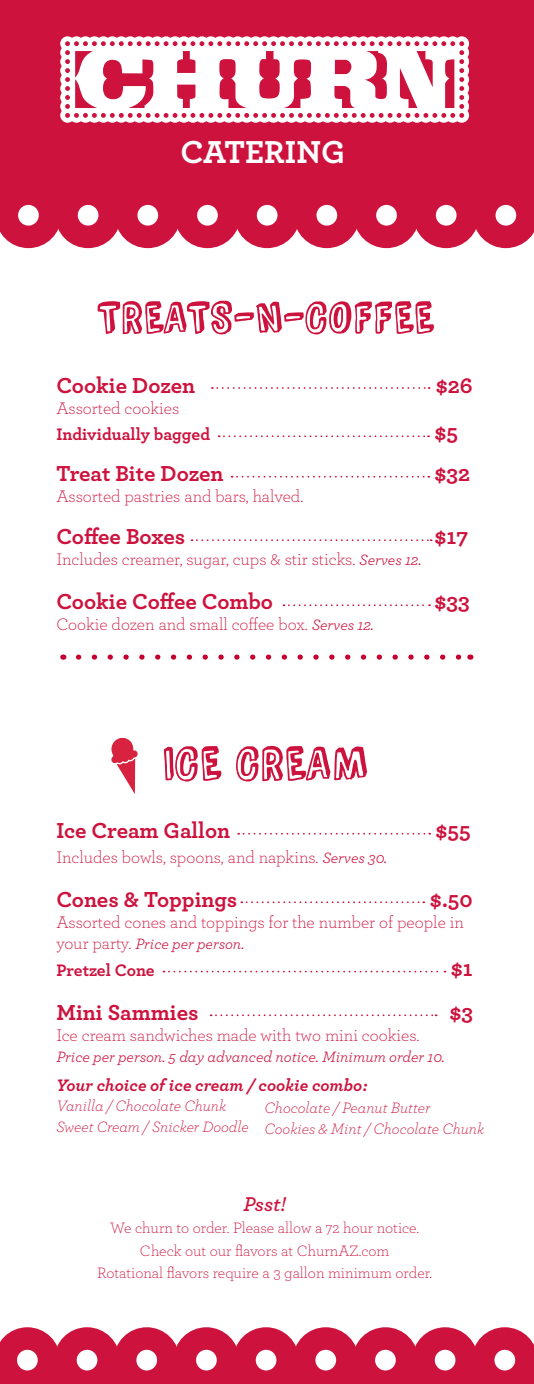
<style>
.page{position:relative;width:534px;height:1384px;background:#fff}
.page>*{position:absolute;margin:0;border:0;box-sizing:border-box;transform-origin:0 0}
.t1{font:56px "Comic Zine OT";color:#cd123d}
.t2{font:52.5px "Comic Zine OT";color:#cd123d}
.t3{font:700 33.25px "Archer";color:#fff}
.t4{font:700 22.75px "Archer";color:#cd123d}
.t5{font:italic 600 21px "Archer";color:#cd123d}
.t6{font:300 17.5px "Archer";color:#cd123d}
.t7{font:italic 700 17.5px "Archer";color:#cd123d}
.t8{font:700 17.5px "Archer";color:#cd123d}
.t9{font:300 15.75px "Archer";color:#cd123d}
.t10{font:italic 300 15.75px "Archer";color:#cd123d}
.t11{font:italic 15.75px "Archer";color:#cd123d}
.s1{font-weight:400;font-style:italic;font-size:15.75px}
.s2{font-weight:300;font-style:normal;font-size:17.5px}
</style>
<div class="page">
<div style="left:0;top:0;width:534px;height:209px;background:#cd123d"></div>
<svg style="left:473px;top:204px;width:61px;height:44px"></svg>
<div style="left:495px;top:205px;width:21px;height:21px;background:#fff;border-radius:50%"></div>
<div style="left:413px;top:182px;width:66px;height:66px;background:#cd123d;border-radius:50%"></div>
<div style="left:436px;top:205px;width:20px;height:21px;background:#fff;border-radius:50%"></div>
<div style="left:354px;top:182px;width:65px;height:66px;background:#cd123d;border-radius:50%"></div>
<div style="left:376px;top:205px;width:21px;height:21px;background:#fff;border-radius:50%"></div>
<div style="left:294px;top:182px;width:66px;height:66px;background:#cd123d;border-radius:50%"></div>
<div style="left:316px;top:205px;width:21px;height:21px;background:#fff;border-radius:50%"></div>
<div style="left:234px;top:182px;width:66px;height:66px;background:#cd123d;border-radius:50%"></div>
<div style="left:257px;top:205px;width:20px;height:21px;background:#fff;border-radius:50%"></div>
<div style="left:175px;top:182px;width:65px;height:66px;background:#cd123d;border-radius:50%"></div>
<div style="left:197px;top:205px;width:21px;height:21px;background:#fff;border-radius:50%"></div>
<div style="left:115px;top:182px;width:66px;height:66px;background:#cd123d;border-radius:50%"></div>
<div style="left:137px;top:205px;width:21px;height:21px;background:#fff;border-radius:50%"></div>
<div style="left:55px;top:182px;width:66px;height:66px;background:#cd123d;border-radius:50%"></div>
<div style="left:78px;top:205px;width:20px;height:21px;background:#fff;border-radius:50%"></div>
<svg style="left:0;top:204px;width:61px;height:44px"></svg>
<svg style="left:60px;top:36px;width:409px;height:87px;fill:#fff"></svg>
<svg style="left:111px;top:737px;width:27px;height:57px"></svg>
<svg style="left:212px;top:387px;width:217px;height:2px"></svg>
<svg style="left:232px;top:476px;width:197px;height:2px"></svg>
<svg style="left:219px;top:435px;width:210px;height:2px"></svg>
<svg style="left:191px;top:539px;width:241px;height:2px"></svg>
<svg style="left:283px;top:604px;width:147px;height:2px"></svg>
<svg style="left:238px;top:833px;width:192px;height:2px"></svg>
<svg style="left:241px;top:901px;width:183px;height:2px"></svg>
<svg style="left:163px;top:971px;width:282px;height:1px"></svg>
<svg style="left:211px;top:1014px;width:225px;height:2px"></svg>
<svg style="left:78px;top:654px;width:384px;height:6px"></svg>
<svg style="left:0;top:1327px;width:534px;height:57px"></svg>
<p class="t3" style="left:180px;top:126px;width:166px">CATERING</p>
<p class="t2" style="left:96px;top:292px;width:338px">TREATS-N-COFFEE</p>
<p class="t4" style="left:56px;top:367px;width:140px">Cookie Dozen</p>
<p class="t4" style="left:436px;top:367px;width:39px">$26</p>
<p class="t6" style="left:56px;top:397px;width:124px">Assorted cookies</p>
<p class="t8" style="left:56px;top:420px;width:155px">Individually bagged</p>
<p class="t4" style="left:434px;top:415px;width:25px">$5</p>
<p class="t4" style="left:56px;top:456px;width:168px">Treat Bite Dozen</p>
<p class="t4" style="left:434px;top:456px;width:37px">$32</p>
<p class="t6" style="left:56px;top:485px;width:248px">Assorted pastries and bars, halved.</p>
<p class="t4" style="left:56px;top:518px;width:130px">Coffee Boxes</p>
<p class="t4" style="left:434px;top:518px;width:36px">$17</p>
<p class="t6" style="left:56px;top:547px;width:366px">Includes creamer, sugar, cups &amp; stir sticks. <span class="s1">Serves 12.</span></p>
<p class="t4" style="left:56px;top:583px;width:218px">Cookie Coffee Combo</p>
<p class="t4" style="left:434px;top:583px;width:36px">$33</p>
<p class="t6" style="left:56px;top:612px;width:319px">Cookie dozen and small coffee box. <span class="s1">Serves 12.</span></p>
<p class="t1" style="left:162px;top:736px;width:207px">ICE CREAM</p>
<p class="t4" style="left:56px;top:812px;width:175px">Ice Cream Gallon</p>
<p class="t4" style="left:435px;top:812px;width:37px">$55</p>
<p class="t6" style="left:56px;top:846px;width:332px">Includes bowls, spoons, and napkins. <span class="s1">Serves 30.</span></p>
<p class="t4" style="left:56px;top:881px;width:182px">Cones &amp; Toppings</p>
<p class="t4" style="left:430px;top:881px;width:44px">$.50</p>
<p class="t6" style="left:56px;top:910px;width:409px">Assorted cones and toppings for the number of people in</p>
<p class="t11" style="left:56px;top:932px;width:189px"><span class="s2">your party.</span> Price per person.</p>
<p class="t8" style="left:56px;top:956px;width:100px">Pretzel Cone</p>
<p class="t4" style="left:451px;top:950px;width:24px">$1</p>
<p class="t4" style="left:56px;top:994px;width:144px">Mini Sammies</p>
<p class="t4" style="left:449px;top:994px;width:25px">$3</p>
<p class="t6" style="left:56px;top:1023px;width:364px">Ice cream sandwiches made with two mini cookies.</p>
<p class="t11" style="left:56px;top:1045px;width:390px">Price per person. 5 day advanced notice. Minimum order 10.</p>
<p class="t7" style="left:56px;top:1071px;width:312px">Your choice of ice cream / cookie combo:</p>
<p class="t10" style="left:56px;top:1095px;width:171px">Vanilla / Chocolate Chunk</p>
<p class="t10" style="left:56px;top:1116px;width:194px">Sweet Cream / Snicker Doodle</p>
<p class="t10" style="left:265px;top:1097px;width:167px">Chocolate / Peanut Butter</p>
<p class="t10" style="left:265px;top:1118px;width:221px">Cookies &amp; Mint / Chocolate Chunk</p>
<p class="t5" style="left:243px;top:1188px;width:44px">Psst!</p>
<p class="t9" style="left:110px;top:1218px;width:310px">We churn to order. Please allow a 72 hour notice.</p>
<p class="t9" style="left:140px;top:1240px;width:251px">Check out our flavors at ChurnAZ.com</p>
<p class="t9" style="left:97px;top:1263px;width:337px">Rotational flavors require a 3 gallon minimum order.</p>
</div>
